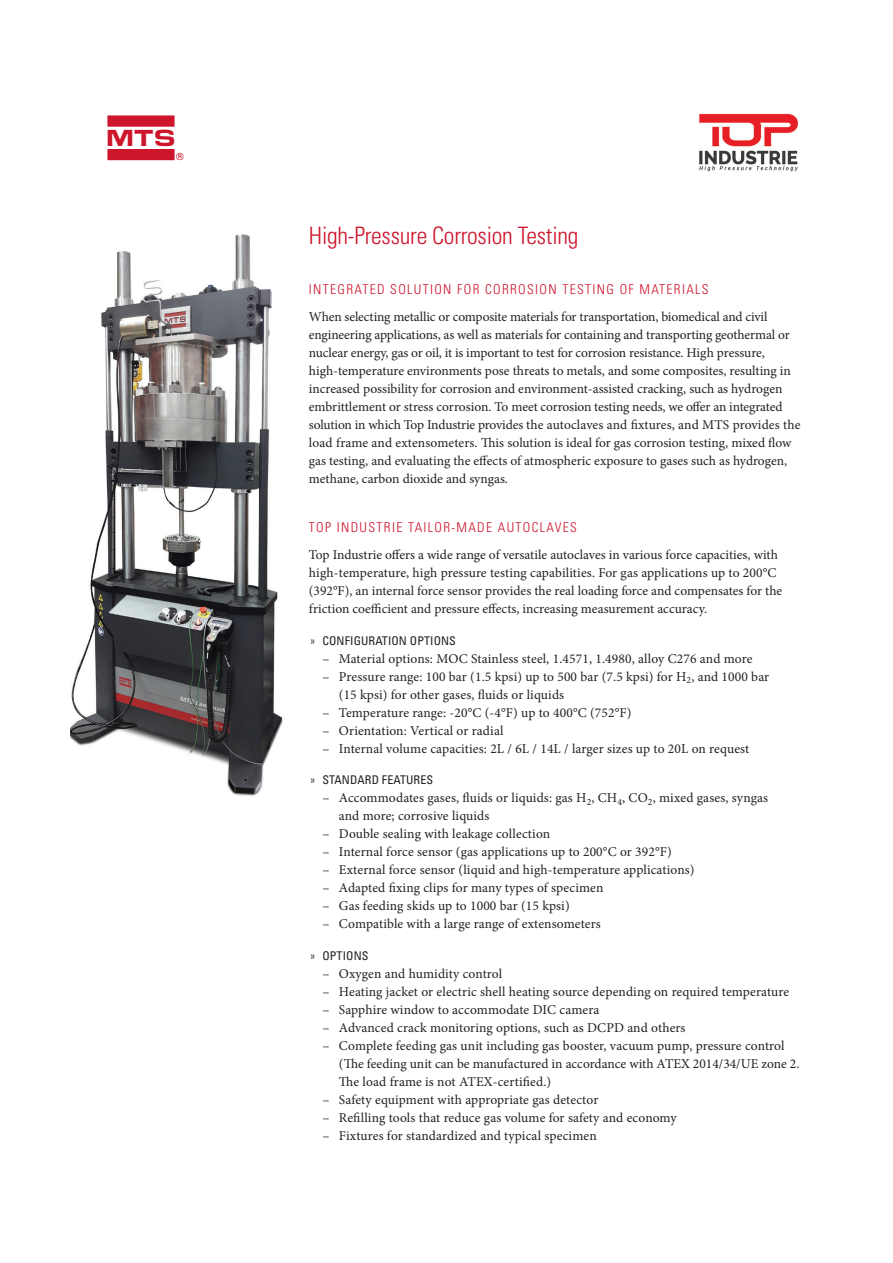
<style>
.page{position:relative;width:893px;height:1263px;background:#fff}
.page>*{position:absolute;margin:0;border:0;box-sizing:border-box;transform-origin:0 0}
.t1{font:49.5px "MTS Systems";color:#cd152c}
.t2{font:300 condensed 24px "Univers LT Std";letter-spacing:-.01em;color:#cd152c}
.t3{font:13.5px/18px "Minion Pro";color:#231f20}
.t4{font:300 condensed 13.5px "Univers LT Std";letter-spacing:.1em;color:#cd152c}
.t5{font:condensed 12px "Univers LT Std";letter-spacing:.01em;color:#231f20}
.s1{font-family:"Univers";font-weight:300}
</style>
<div class="page">
<img style="left:70px;top:234px;width:213px;height:562px">
<img style="left:699px;top:113px;width:98px;height:59px">
<h1 class="t1" style="left:105px;top:115px;width:82px">l</h1>
<h2 class="t2" style="left:309px;top:221px;width:271px">High-Pressure Corrosion Testing</h2>
<p class="t4" style="left:309px;top:281px;width:401px">INTEGRATED SOLUTION FOR CORROSION TESTING OF MATERIALS</p>
<p class="t3" style="left:309px;top:307px;width:493px">When selecting metallic or composite materials for transportation, biomedical and civil engineering applications, as well as materials for containing and transporting geothermal or nuclear energy, gas or oil, it is important to test for corrosion resistance. High pressure, high-temperature environments pose threats to metals, and some composites, resulting in increased possibility for corrosion and environment-assisted cracking, such as hydrogen embrittlement or stress corrosion. To meet corrosion testing needs, we offer an integrated solution in which Top Industrie provides the autoclaves and fixtures, and MTS provides the load frame and extensometers. This solution is ideal for gas corrosion testing, mixed flow gas testing, and evaluating the effects of atmospheric exposure to gases such as hydrogen, methane, carbon dioxide and syngas.</p>
<p class="t4" style="left:309px;top:519px;width:270px">TOP INDUSTRIE TAILOR-MADE AUTOCLAVES</p>
<p class="t3" style="left:309px;top:546px;width:475px">Top Industrie offers a wide range of versatile autoclaves in various force capacities, with high-temperature, high pressure testing capabilities. For gas applications up to 200°C (392°F), an internal force sensor provides the real loading force and compensates for the friction coefficient and pressure effects, increasing measurement accuracy.</p>
<p class="t5" style="left:310px;top:633px;width:147px"><span class="s1">»</span> CONFIGURATION OPTIONS</p>
<p class="t3" style="left:322px;top:649px;width:432px">– Material options: MOC Stainless steel, 1.4571, 1.4980, alloy C276 and more</p>
<p class="t3" style="left:339px;top:667px;width:432px;text-indent:-16px">– Pressure range: 100 bar (1.5 kpsi) up to 500 bar (7.5 kpsi) for H<sub>2</sub>, and 1000 bar (15 kpsi) for other gases, fluids or liquids</p>
<p class="t3" style="left:322px;top:703px;width:311px">– Temperature range: -20°C (-4°F) up to 400°C (752°F)</p>
<p class="t3" style="left:322px;top:721px;width:183px">– Orientation: Vertical or radial</p>
<p class="t3" style="left:322px;top:739px;width:428px">– Internal volume capacities: 2L / 6L / 14L / larger sizes up to 20L on request</p>
<p class="t5" style="left:310px;top:772px;width:124px"><span class="s1">»</span> STANDARD FEATURES</p>
<p class="t3" style="left:339px;top:789px;width:431px;text-indent:-17px">– Accommodates gases, fluids or liquids: gas H<sub>2</sub>, CH<sub>4</sub>, CO<sub>2</sub>, mixed gases, syngas and more; corrosive liquids</p>
<p class="t3" style="left:322px;top:825px;width:229px">– Double sealing with leakage collection</p>
<p class="t3" style="left:322px;top:843px;width:351px">– Internal force sensor (gas applications up to 200°C or 392°F)</p>
<p class="t3" style="left:322px;top:861px;width:374px">– External force sensor (liquid and high-temperature applications)</p>
<p class="t3" style="left:322px;top:879px;width:283px">– Adapted fixing clips for many types of specimen</p>
<p class="t3" style="left:322px;top:897px;width:249px">– Gas feeding skids up to 1000 bar (15 kpsi)</p>
<p class="t3" style="left:322px;top:915px;width:280px">– Compatible with a large range of extensometers</p>
<p class="t5" style="left:310px;top:948px;width:60px"><span class="s1">»</span> OPTIONS</p>
<p class="t3" style="left:322px;top:964px;width:181px">– Oxygen and humidity control</p>
<p class="t3" style="left:322px;top:982px;width:468px">– Heating jacket or electric shell heating source depending on required temperature</p>
<p class="t3" style="left:322px;top:1000px;width:278px">– Sapphire window to accommodate DIC camera</p>
<p class="t3" style="left:322px;top:1018px;width:365px">– Advanced crack monitoring options, such as DCPD and others</p>
<p class="t3" style="left:339px;top:1036px;width:462px;text-indent:-16px">– Complete feeding gas unit including gas booster, vacuum pump, pressure control (The feeding unit can be manufactured in accordance with ATEX 2014/34/UE zone 2.<br>The load frame is not ATEX-certified.)</p>
<p class="t3" style="left:322px;top:1090px;width:277px">– Safety equipment with appropriate gas detector</p>
<p class="t3" style="left:322px;top:1108px;width:356px">– Refilling tools that reduce gas volume for safety and economy</p>
<p class="t3" style="left:322px;top:1126px;width:276px">– Fixtures for standardized and typical specimen</p>
</div>
